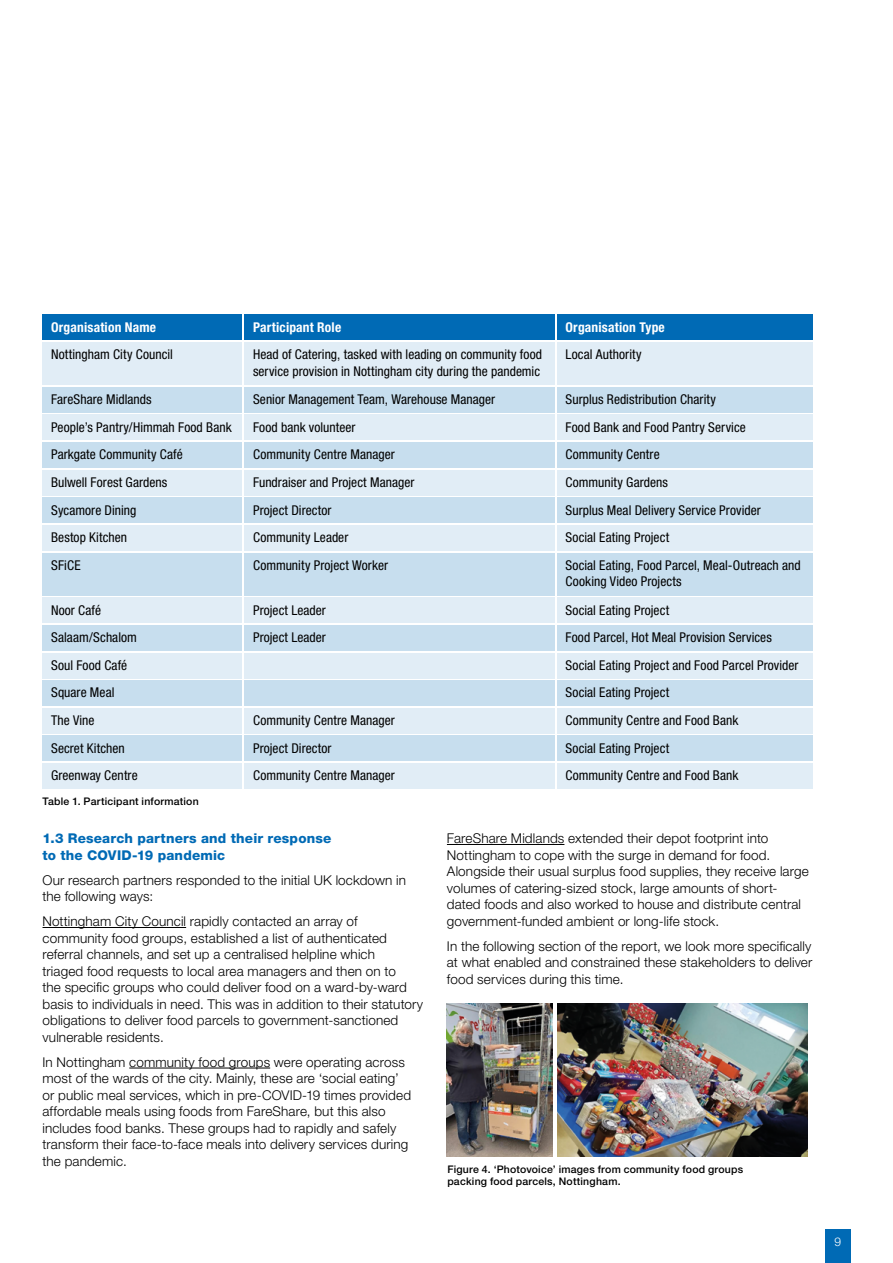
<style>
.page{position:relative;width:893px;height:1263px;background:#fff}
.page>*{position:absolute;margin:0;border:0;box-sizing:border-box;transform-origin:0 0}
.t1{font:300 13.5px/16.5px "Helvetica Neue LT Std";letter-spacing:.01em;color:#000}
.t2{font:condensed 13.5px/16.5px "Helvetica Neue LT Std";letter-spacing:.005em;color:#000}
.t3{font:800 13.5px/16.5px "Helvetica Neue LT Std";letter-spacing:.015em;color:#006ab5}
.t4{font:700 condensed 13.5px "Helvetica Neue LT Std";letter-spacing:.015em;color:#fff}
.t5{font:300 12px "Helvetica Neue LT Std";color:#fff}
.t6{font:500 10.5px/12px "Helvetica Neue LT Std";letter-spacing:.02em;color:#000}
</style>
<div class="page">
<div style="left:244px;top:315px;width:311px;height:25px;background:#006ab5"></div>
<div style="left:557px;top:315px;width:255px;height:25px;background:#006ab5"></div>
<div style="left:43px;top:315px;width:199px;height:25px;background:#006ab5"></div>
<div style="left:244px;top:342px;width:311px;height:43px;background:#e1edf6"></div>
<div style="left:244px;top:415px;width:311px;height:25px;background:#e1edf6"></div>
<div style="left:244px;top:442px;width:311px;height:26px;background:#c7deee"></div>
<div style="left:244px;top:470px;width:311px;height:25px;background:#e1edf6"></div>
<div style="left:244px;top:497px;width:311px;height:26px;background:#c7deee"></div>
<div style="left:244px;top:525px;width:311px;height:26px;background:#e1edf6"></div>
<div style="left:244px;top:553px;width:311px;height:42px;background:#c7deee"></div>
<div style="left:244px;top:597px;width:311px;height:26px;background:#e1edf6"></div>
<div style="left:244px;top:625px;width:311px;height:26px;background:#c7deee"></div>
<div style="left:244px;top:653px;width:311px;height:25px;background:#e1edf6"></div>
<div style="left:244px;top:680px;width:311px;height:26px;background:#c7deee"></div>
<div style="left:244px;top:708px;width:311px;height:25px;background:#e1edf6"></div>
<div style="left:244px;top:736px;width:311px;height:25px;background:#c7deee"></div>
<div style="left:244px;top:763px;width:311px;height:26px;background:#e1edf6"></div>
<div style="left:244px;top:387px;width:311px;height:25px;background:#c7deee"></div>
<div style="left:557px;top:342px;width:255px;height:43px;background:#e1edf6"></div>
<div style="left:557px;top:415px;width:255px;height:25px;background:#e1edf6"></div>
<div style="left:557px;top:442px;width:255px;height:26px;background:#c7deee"></div>
<div style="left:557px;top:470px;width:255px;height:25px;background:#e1edf6"></div>
<div style="left:557px;top:497px;width:255px;height:26px;background:#c7deee"></div>
<div style="left:557px;top:525px;width:255px;height:26px;background:#e1edf6"></div>
<div style="left:557px;top:553px;width:255px;height:42px;background:#c7deee"></div>
<div style="left:557px;top:597px;width:255px;height:26px;background:#e1edf6"></div>
<div style="left:557px;top:625px;width:255px;height:26px;background:#c7deee"></div>
<div style="left:557px;top:653px;width:255px;height:25px;background:#e1edf6"></div>
<div style="left:557px;top:680px;width:255px;height:26px;background:#c7deee"></div>
<div style="left:557px;top:708px;width:255px;height:25px;background:#e1edf6"></div>
<div style="left:557px;top:736px;width:255px;height:25px;background:#c7deee"></div>
<div style="left:557px;top:763px;width:255px;height:26px;background:#e1edf6"></div>
<div style="left:557px;top:387px;width:255px;height:25px;background:#c7deee"></div>
<div style="left:43px;top:342px;width:199px;height:43px;background:#e1edf6"></div>
<div style="left:43px;top:415px;width:199px;height:25px;background:#e1edf6"></div>
<div style="left:43px;top:442px;width:199px;height:26px;background:#c7deee"></div>
<div style="left:43px;top:470px;width:199px;height:25px;background:#e1edf6"></div>
<div style="left:43px;top:497px;width:199px;height:26px;background:#c7deee"></div>
<div style="left:43px;top:525px;width:199px;height:26px;background:#e1edf6"></div>
<div style="left:43px;top:553px;width:199px;height:42px;background:#c7deee"></div>
<div style="left:43px;top:597px;width:199px;height:26px;background:#e1edf6"></div>
<div style="left:43px;top:625px;width:199px;height:26px;background:#c7deee"></div>
<div style="left:43px;top:653px;width:199px;height:25px;background:#e1edf6"></div>
<div style="left:43px;top:680px;width:199px;height:26px;background:#c7deee"></div>
<div style="left:43px;top:708px;width:199px;height:25px;background:#e1edf6"></div>
<div style="left:43px;top:736px;width:199px;height:25px;background:#c7deee"></div>
<div style="left:43px;top:763px;width:199px;height:26px;background:#e1edf6"></div>
<div style="left:43px;top:387px;width:199px;height:25px;background:#c7deee"></div>
<div style="left:825px;top:1229px;width:25px;height:34px;background:#006ab5"></div>
<hr style="left:447px;top:844px;width:117px;height:1px;background:#000">
<hr style="left:43px;top:927px;width:143px;height:1px;background:#000">
<hr style="left:129px;top:1068px;width:141px;height:1px;background:#000">
<img style="left:446px;top:1003px;width:107px;height:154px">
<img style="left:557px;top:1003px;width:251px;height:154px">
<p class="t4" style="left:51px;top:319px;width:107px">Organisation Name</p>
<p class="t4" style="left:253px;top:319px;width:90px">Participant Role</p>
<p class="t4" style="left:566px;top:319px;width:101px">Organisation Type</p>
<p class="t2" style="left:253px;top:346px;width:291px">Head of Catering, tasked with leading on community food service provision in Nottingham city during the pandemic</p>
<p class="t2" style="left:51px;top:346px;width:123px">Nottingham City Council</p>
<p class="t2" style="left:566px;top:346px;width:78px">Local Authority</p>
<p class="t2" style="left:51px;top:391px;width:102px">FareShare Midlands</p>
<p class="t2" style="left:51px;top:419px;width:182px">People’s Pantry/Himmah Food Bank</p>
<p class="t2" style="left:51px;top:446px;width:133px">Parkgate Community Café</p>
<p class="t2" style="left:51px;top:474px;width:118px">Bulwell Forest Gardens</p>
<p class="t2" style="left:51px;top:501px;width:87px">Sycamore Dining</p>
<p class="t2" style="left:51px;top:529px;width:78px">Bestop Kitchen</p>
<p class="t2" style="left:51px;top:557px;width:31px">SFiCE</p>
<p class="t2" style="left:51px;top:601px;width:52px">Noor Café</p>
<p class="t2" style="left:51px;top:629px;width:87px">Salaam/Schalom</p>
<p class="t2" style="left:51px;top:657px;width:78px">Soul Food Café</p>
<p class="t2" style="left:51px;top:684px;width:65px">Square Meal</p>
<p class="t2" style="left:51px;top:712px;width:45px">The Vine</p>
<p class="t2" style="left:51px;top:740px;width:75px">Secret Kitchen</p>
<p class="t2" style="left:51px;top:767px;width:88px">Greenway Centre</p>
<p class="t6" style="left:43px;top:795px;width:158px">Table 1. Participant information</p>
<p class="t2" style="left:253px;top:391px;width:244px">Senior Management Team, Warehouse Manager</p>
<p class="t2" style="left:253px;top:419px;width:104px">Food bank volunteer</p>
<p class="t2" style="left:253px;top:446px;width:143px">Community Centre Manager</p>
<p class="t2" style="left:253px;top:474px;width:163px">Fundraiser and Project Manager</p>
<p class="t2" style="left:253px;top:501px;width:80px">Project Director</p>
<p class="t2" style="left:253px;top:529px;width:97px">Community Leader</p>
<p class="t2" style="left:253px;top:557px;width:137px">Community Project Worker</p>
<p class="t2" style="left:253px;top:601px;width:74px">Project Leader</p>
<p class="t2" style="left:253px;top:629px;width:74px">Project Leader</p>
<p class="t2" style="left:253px;top:712px;width:143px">Community Centre Manager</p>
<p class="t2" style="left:253px;top:740px;width:80px">Project Director</p>
<p class="t2" style="left:253px;top:767px;width:143px">Community Centre Manager</p>
<p class="t2" style="left:566px;top:391px;width:152px">Surplus Redistribution Charity</p>
<p class="t2" style="left:566px;top:419px;width:182px">Food Bank and Food Pantry Service</p>
<p class="t2" style="left:566px;top:446px;width:96px">Community Centre</p>
<p class="t2" style="left:566px;top:474px;width:104px">Community Gardens</p>
<p class="t2" style="left:566px;top:501px;width:197px">Surplus Meal Delivery Service Provider</p>
<p class="t2" style="left:566px;top:529px;width:105px">Social Eating Project</p>
<p class="t2" style="left:566px;top:557px;width:237px">Social Eating, Food Parcel, Meal-Outreach and<br>Cooking Video Projects</p>
<p class="t2" style="left:566px;top:601px;width:105px">Social Eating Project</p>
<p class="t2" style="left:566px;top:629px;width:208px">Food Parcel, Hot Meal Provision Services</p>
<p class="t2" style="left:566px;top:657px;width:234px">Social Eating Project and Food Parcel Provider</p>
<p class="t2" style="left:566px;top:684px;width:105px">Social Eating Project</p>
<p class="t2" style="left:566px;top:712px;width:174px">Community Centre and Food Bank</p>
<p class="t2" style="left:566px;top:740px;width:105px">Social Eating Project</p>
<p class="t2" style="left:566px;top:767px;width:174px">Community Centre and Food Bank</p>
<p class="t3" style="left:43px;top:830px;width:290px">1.3 Research partners and their response to the COVID-19 pandemic</p>
<p class="t1" style="left:43px;top:871px;width:365px">Our research partners responded to the initial UK lockdown in the following ways:</p>
<p class="t1" style="left:43px;top:913px;width:382px">Nottingham City Council rapidly contacted an array of community food groups, established a list of authenticated referral channels, and set up a centralised helpline which<br>triaged food requests to local area managers and then on to<br>the specific groups who could deliver food on a ward-by-ward basis to individuals in need. This was in addition to their statutory obligations to deliver food parcels to government-sanctioned vulnerable residents.</p>
<p class="t1" style="left:43px;top:1053px;width:370px">In Nottingham community food groups were operating across most of the wards of the city. Mainly, these are ‘social eating’ or public meal services, which in pre-COVID-19 times provided affordable meals using foods from FareShare, but this also includes food banks. These groups had to rapidly and safely transform their face-to-face meals into delivery services during the pandemic.</p>
<p class="t1" style="left:447px;top:830px;width:363px">FareShare Midlands extended their depot footprint into Nottingham to cope with the surge in demand for food.<br>Alongside their usual surplus food supplies, they receive large volumes of catering-sized stock, large amounts of short&shy;dated foods and also worked to house and distribute central government-funded ambient or long-life stock.</p>
<p class="t1" style="left:447px;top:937px;width:367px;text-align:justify">In the following section of the report, we look more specifically at what enabled and constrained these stakeholders to deliver food services during this time.</p>
<p class="t6" style="left:447px;top:1163px;width:297px">Figure 4. ‘Photovoice’ images from community food groups packing food parcels, Nottingham.</p>
<p class="t5" style="left:834px;top:1234px;width:8px">9</p>
</div>
